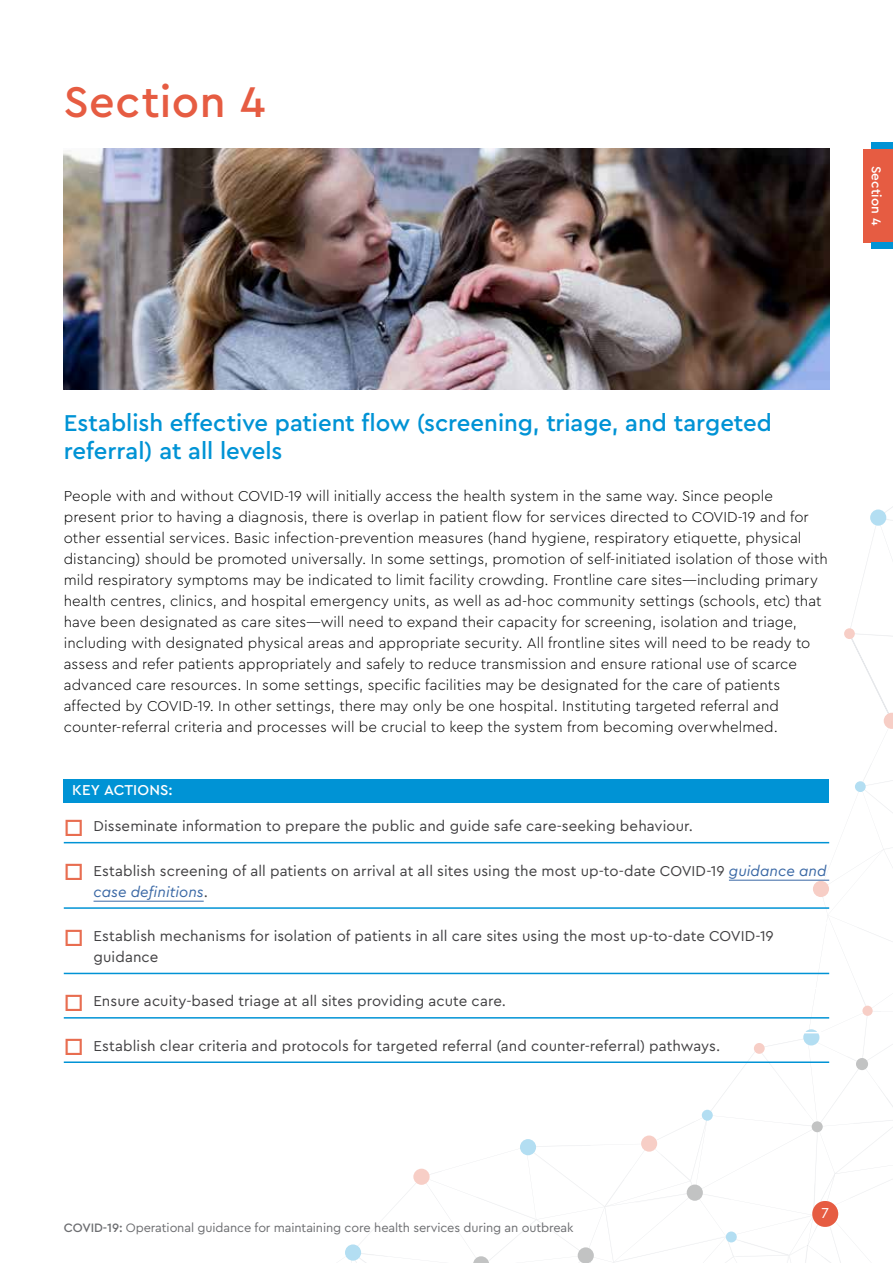
<style>
.page{position:relative;width:893px;height:1263px;background:#fff}
.page>*{position:absolute;margin:0;border:0;box-sizing:border-box;transform-origin:0 0}
.t1{font:500 45px "Cera Pro";letter-spacing:.01em;color:#e65c42}
.t2{font:500 24px/28.8px "Cera Pro";color:#0093d5}
.t3{font:300 15px/21px "Cera Pro";letter-spacing:.005em;color:#000}
.t4{font:15px/21px "Cera Pro";letter-spacing:.005em;color:#414042}
.t5{font:500 15px "Cera Pro";letter-spacing:.005em;color:#fff}
.t6{font:15px "Cera Pro";color:#fff}
.t7{font:500 13.5px "Cera Pro";letter-spacing:.01em;color:#fff}
.t8{font:12.75px "Cera Pro";letter-spacing:-.01em;color:#6d6e71}
.s1{font-style:italic;color:#3a68a5}
.s2{font-weight:500}
</style>
<div class="page">
<svg style="left:257px;top:506px;width:636px;height:757px"></svg>
<svg style="left:345px;top:1244px;width:16px;height:17px"></svg>
<div style="left:856px;top:1058px;width:12px;height:12px;background:#c2c3c3;border-radius:50%"></div>
<div style="left:862px;top:1006px;width:11px;height:10px;background:#f7cec6;border-radius:50%"></div>
<div style="left:813px;top:881px;width:16px;height:16px;background:#f7cec6;border-radius:50%"></div>
<svg style="left:870px;top:509px;width:16px;height:17px"></svg>
<svg style="left:803px;top:1029px;width:16px;height:16px"></svg>
<svg style="left:641px;top:1135px;width:16px;height:17px"></svg>
<svg style="left:413px;top:1169px;width:17px;height:16px"></svg>
<div style="left:578px;top:1247px;width:16px;height:16px;background:#c2c3c3;border-radius:50%"></div>
<div style="left:702px;top:1110px;width:11px;height:11px;background:#b3def2;border-radius:50%"></div>
<div style="left:726px;top:1231px;width:11px;height:11px;background:#b3def2;border-radius:50%"></div>
<div style="left:812px;top:1121px;width:11px;height:11px;background:#c2c3c3;border-radius:50%"></div>
<div style="left:812px;top:1201px;width:26px;height:26px;background:#e65c42;border-radius:50%"></div>
<img style="left:64px;top:149px;width:765px;height:241px">
<div style="left:863px;top:149px;width:30px;height:93px;background:#e65c42"></div>
<div style="left:64px;top:779px;width:765px;height:23px;background:#0093d5"></div>
<hr style="left:64px;top:842px;width:765px;height:1px;background:#0093d5">
<hr style="left:64px;top:812px;width:765px;height:2px;background:#fff">
<hr style="left:64px;top:907px;width:765px;height:2px;background:#0093d5">
<hr style="left:64px;top:857px;width:765px;height:1px;background:#fff">
<hr style="left:729px;top:880px;width:100px;height:1px;background:#3a68a5">
<hr style="left:94px;top:901px;width:110px;height:1px;background:#3a68a5">
<hr style="left:64px;top:973px;width:765px;height:1px;background:#0093d5">
<hr style="left:64px;top:922px;width:765px;height:2px;background:#fff">
<hr style="left:64px;top:1017px;width:765px;height:1px;background:#0093d5">
<hr style="left:64px;top:987px;width:765px;height:2px;background:#fff">
<hr style="left:64px;top:1061px;width:765px;height:2px;background:#0093d5">
<hr style="left:64px;top:1032px;width:765px;height:1px;background:#fff">
<div style="left:872px;top:142px;width:21px;height:7px;background:#0093d5"></div>
<div style="left:872px;top:242px;width:21px;height:7px;background:#0093d5"></div>
<h1 class="t1" style="left:64px;top:72px;width:203px">Section 4</h1>
<p class="t7" style="left:885px;top:166px;width:61px;rotate:90deg">Section 4</p>
<h2 class="t2" style="left:64px;top:407px;width:710px">Establish effective patient flow (screening, triage, and targeted referral) at all levels</h2>
<p class="t3" style="left:64px;top:485px;width:766px">People with and without COVID-19 will initially access the health system in the same way. Since people present prior to having a diagnosis, there is overlap in patient flow for services directed to COVID-19 and for other essential services. Basic infection-prevention measures (hand hygiene, respiratory etiquette, physical distancing) should be promoted universally. In some settings, promotion of self-initiated isolation of those with mild respiratory symptoms may be indicated to limit facility crowding. Frontline care sites—including primary health centres, clinics, and hospital emergency units, as well as ad-hoc community settings (schools, etc) that have been designated as care sites—will need to expand their capacity for screening, isolation and triage, including with designated physical areas and appropriate security. All frontline sites will need to be ready to assess and refer patients appropriately and safely to reduce transmission and ensure rational use of scarce advanced care resources. In some settings, specific facilities may be designated for the care of patients affected by COVID-19. In other settings, there may only be one hospital. Instituting targeted referral and counter-referral criteria and processes will be crucial to keep the system from becoming overwhelmed.</p>
<p class="t5" style="left:72px;top:780px;width:102px">KEY ACTIONS:</p>
<p class="t4" style="left:94px;top:815px;width:601px">Disseminate information to prepare the public and guide safe care-seeking behaviour.</p>
<p class="t4" style="left:94px;top:859px;width:734px">Establish screening of all patients on arrival at all sites using the most up-to-date COVID-19 <span class="s1">guidance and case definitions</span>.</p>
<p class="t4" style="left:94px;top:925px;width:682px">Establish mechanisms for isolation of patients in all care sites using the most up-to-date COVID-19 guidance</p>
<p class="t4" style="left:94px;top:990px;width:414px">Ensure acuity-based triage at all sites providing acute care.</p>
<p class="t4" style="left:94px;top:1035px;width:628px">Establish clear criteria and protocols for targeted referral (and counter-referral) pathways.</p>
<p class="t8" style="left:64px;top:1219px;width:511px"><span class="s2">COVID-19:</span> Operational guidance for maintaining core health services during an outbreak</p>
<p class="t6" style="left:821px;top:1203px;width:9px">7</p>
</div>
